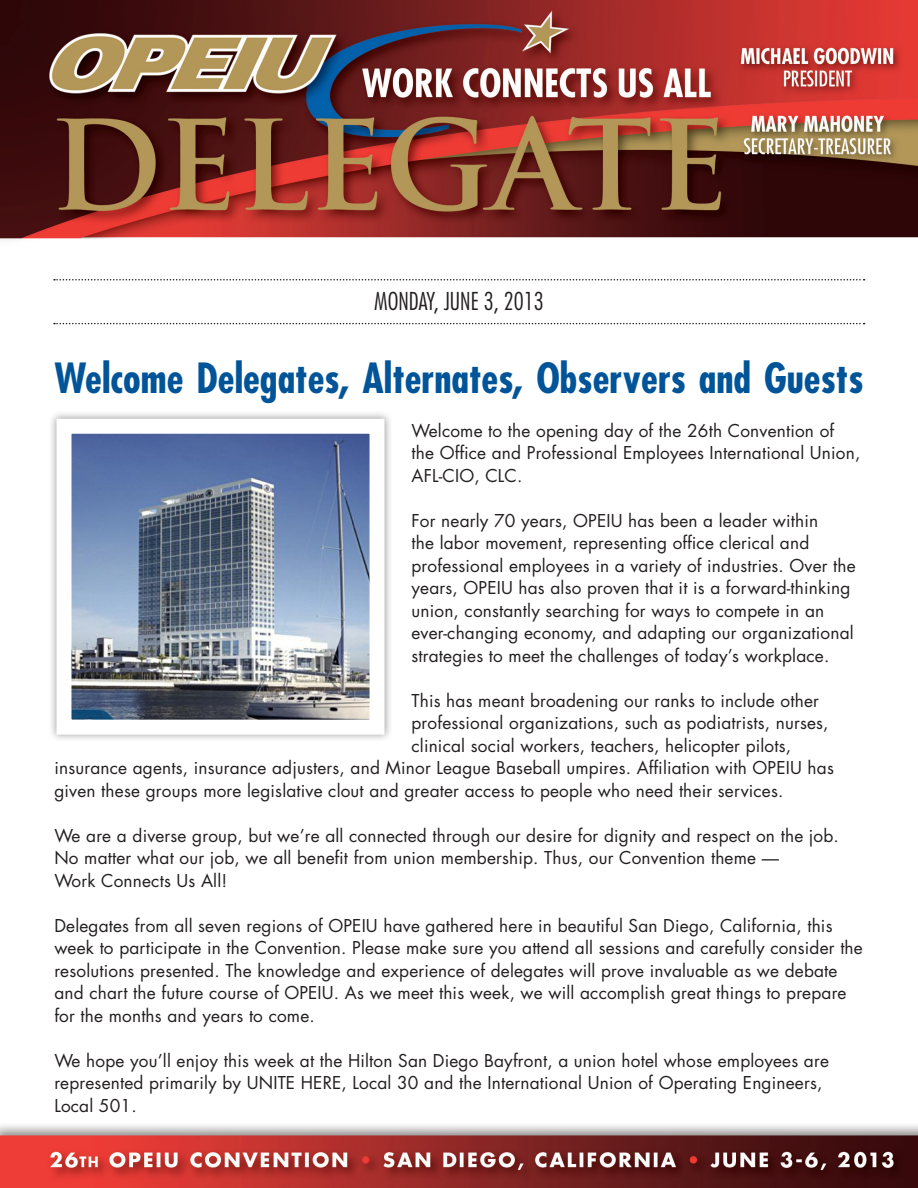
<style>
.page{position:relative;width:918px;height:1188px;background:#fff}
.page>*{position:absolute;margin:0;border:0;box-sizing:border-box;transform-origin:0 0}
.t1{font:700 condensed 40.5px "Futura";color:#015498}
.t2{font:300 condensed 24px "Futura";color:#231f20}
.t3{font:17.25px/22.5px "Futura";letter-spacing:.01em;color:#231f20}
</style>
<div class="page">
<img style="left:0;top:0;width:918px;height:1188px">
<svg style="left:54px;top:279px;width:811px;height:1px"></svg>
<svg style="left:54px;top:323px;width:811px;height:1px"></svg>
<div style="left:48px;top:410px;width:345px;height:333px;background:#231f20;opacity:.46"></div>
<img style="left:72px;top:435px;width:297px;height:284px">
<div style="left:56px;top:419px;width:329px;height:316px;border:15px solid #fff"></div>
<p class="t2" style="left:374px;top:286px;width:171px">MONDAY, JUNE 3, 2013</p>
<p class="t1" style="left:54px;top:351px;width:811px">Welcome Delegates, Alternates, Observers and Guests</p>
<p class="t3" style="left:412px;top:419px;width:450px">Welcome to the opening day of the 26th Convention of the Office and Professional Employees International Union,<br>AFL-CIO, CLC.</p>
<p class="t3" style="left:412px;top:509px;width:446px">For nearly 70 years, OPEIU has been a leader within<br>the labor movement, representing office clerical and professional employees in a variety of industries. Over the years, OPEIU has also proven that it is a forward-thinking union, constantly searching for ways to compete in an ever-changing economy, and adapting our organizational strategies to meet the challenges of today’s workplace.</p>
<p class="t3" style="left:412px;top:689px;width:409px">This has meant broadening our ranks to include other</p>
<p class="t3" style="left:412px;top:711px;width:419px">professional organizations, such as podiatrists, nurses,</p>
<p class="t3" style="left:412px;top:734px;width:381px">clinical social workers, teachers, helicopter pilots,</p>
<p class="t3" style="left:54px;top:756px;width:781px">insurance agents, insurance adjusters, and Minor League Baseball umpires. Affiliation with OPEIU has</p>
<p class="t3" style="left:54px;top:779px;width:731px">given these groups more legislative clout and greater access to people who need their services.</p>
<p class="t3" style="left:54px;top:824px;width:786px">We are a diverse group, but we’re all connected through our desire for dignity and respect on the job.<br>No matter what our job, we all benefit from union membership. Thus, our Convention theme —<br>Work Connects Us All!</p>
<p class="t3" style="left:54px;top:914px;width:810px">Delegates from all seven regions of OPEIU have gathered here in beautiful San Diego, California, this week to participate in the Convention. Please make sure you attend all sessions and carefully consider the resolutions presented. The knowledge and experience of delegates will prove invaluable as we debate and chart the future course of OPEIU. As we meet this week, we will accomplish great things to prepare for the months and years to come.</p>
<p class="t3" style="left:54px;top:1049px;width:776px">We hope you’ll enjoy this week at the Hilton San Diego Bayfront, a union hotel whose employees are represented primarily by UNITE HERE, Local 30 and the International Union of Operating Engineers,<br>Local 501.</p>
</div>
